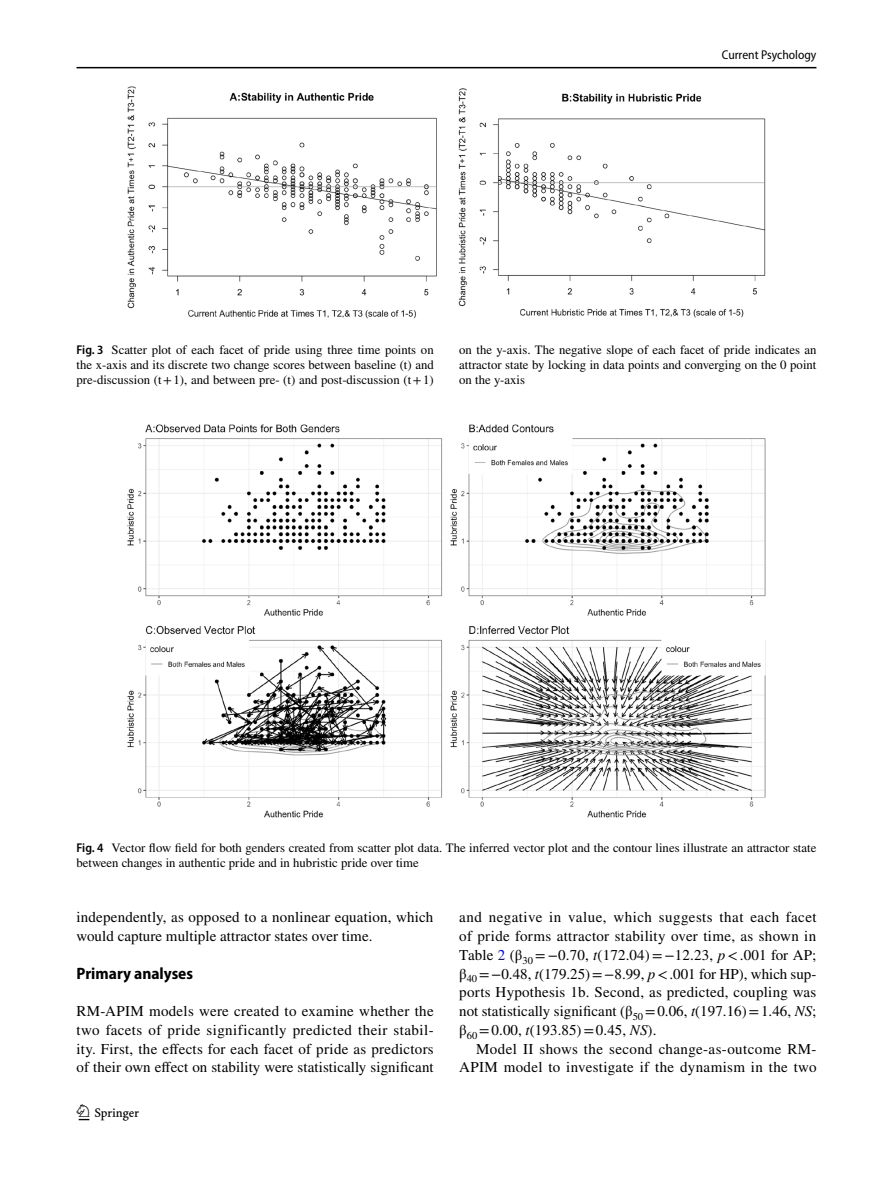
<style>
.page{position:relative;width:893px;height:1187px;background:#fff}
.page>*{position:absolute;margin:0;border:0;box-sizing:border-box;transform-origin:0 0}
.t1{font:22.5px "Springnew Regular 2";color:#000}
.t2{font:700 semi-condensed 16.5px "Myriad Pro";color:#000}
.t3{font:15px/18.8px "STIX";letter-spacing:.005em;color:#000;text-align:justify}
.t4{font:15px/18.8px "STIX";letter-spacing:.025em;color:#000;text-align:right}
.t5{font:12.75px/15px "STIX";color:#000;text-align:justify}
.t6{font:semi-condensed 12.75px "Myriad Pro";color:#000}
.s1{font-family:"Myriad Pro";font-weight:600;font-stretch:semi-condensed}
.s2{color:#00f}
.s3{font-style:italic}
</style>
<div class="page">
<hr style="left:77px;top:67px;width:739px;height:1px;background:#000">
<img style="left:128px;top:87px;width:637px;height:232px">
<img style="left:128px;top:424px;width:637px;height:393px">
<p class="t6" style="left:722px;top:48px;width:96px">Current Psychology</p>
<p class="t5" style="left:77px;top:343px;width:359px"><span class="s1">Fig. 3</span> Scatter plot of each facet of pride using three time points on the x-axis and its discrete two change scores between baseline (t) and pre-discussion (t+1), and between pre- (t) and post-discussion (t+1)</p>
<p class="t5" style="left:459px;top:343px;width:359px">on the y-axis. The negative slope of each facet of pride indicates an attractor state by locking in data points and converging on the 0 point on the y-axis</p>
<p class="t5" style="left:77px;top:841px;width:741px"><span class="s1">Fig. 4</span> Vector flow field for both genders created from scatter plot data. The inferred vector plot and the contour lines illustrate an attractor state between changes in authentic pride and in hubristic pride over time</p>
<p class="t3" style="left:77px;top:908px;width:358px">independently, as opposed to a nonlinear equation, which would capture multiple attractor states over time.</p>
<p class="t2" style="left:77px;top:963px;width:118px">Primary analyses</p>
<p class="t3" style="left:77px;top:1002px;width:359px">RM-APIM models were created to examine whether the two facets of pride significantly predicted their stabil&shy;ity. First, the effects for each facet of pride as predictors of their own effect on stability were statistically significant</p>
<h1 class="t1" style="left:79px;top:1104px;width:62px">1 3</h1>
<p class="t3" style="left:459px;top:908px;width:359px">and negative in value, which suggests that each facet of pride forms attractor stability over time, as shown in Table <span class="s2">2</span> (β<sub>30</sub> =−0.70, <span class="s3">t</span>(172.04)=−12.23, <span class="s3">p</span>&lt;.001 for AP; β<sub>40</sub> =−0.48, <span class="s3">t</span>(179.25)=−8.99, <span class="s3">p</span>&lt;.001 for HP), which sup&shy;ports Hypothesis 1b. Second, as predicted, coupling was not statistically significant (β<sub>50</sub> =0.06, <span class="s3">t</span>(197.16)=1.46, <span class="s3">NS</span>; β<sub>60</sub> =0.00, <span class="s3">t</span>(193.85)=0.45, <span class="s3">NS</span>).</p>
<p class="t4" style="left:459px;top:1040px;width:359px">Model II shows the second change-as-outcome RM-<br>APIM model to investigate if the dynamism in the two</p>
</div>
